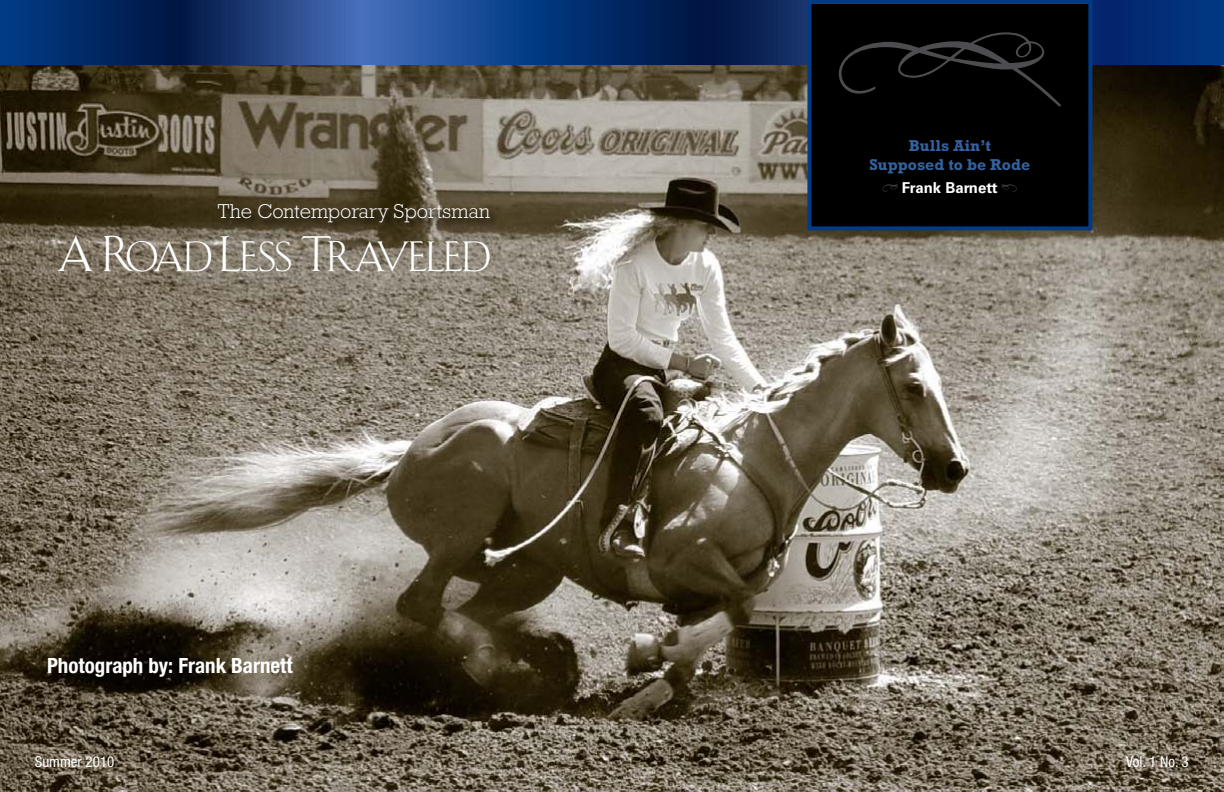
<style>
.page{position:relative;width:1224px;height:792px;background:#fff}
.page>*{position:absolute;margin:0;border:0;box-sizing:border-box;transform-origin:0 0}
.t1{font:43.7px "Au Bauer Text Initials";color:#fff}
.t2{font:700 condensed 21px "Helvetica Neue";color:#fff}
.t3{font:300 20.4px "Rockwell";color:#fff}
.t4{font:700 16px/19.2px "Rockwell";color:#34629d;text-align:center}
.t5{font:condensed 15px "Helvetica Neue";color:#fff}
.t6{font:700 15px "Univers";color:#fff}
.s1{font-family:"L Decoration Pi One";font-weight:400;color:#58595b}
</style>
<div class="page">
<img style="left:0;top:65px;width:1224px;height:727px">
<svg style="left:0;top:0;width:1224px;height:65px;background:#0f3575"></svg>
<div style="left:217px;top:203px;width:282px;height:29px;background:#000;opacity:.9"></div>
<div style="left:809px;top:2px;width:281px;height:226px;background:#000"></div>
<div style="left:807px;top:0;width:285px;height:230px;border:4px solid #013b85"></div>
<svg style="left:839px;top:32px;width:222px;height:75px"></svg>
<p class="t3" style="left:218px;top:200px;width:274px">The Contemporary Sportsman</p>
<h1 class="t1" style="left:57px;top:235px;width:434px">A Road Less Traveled</h1>
<h2 class="t2" style="left:47px;top:653px;width:247px">Photograph by: Frank Barnett</h2>
<p class="t4" style="left:869px;top:136px;width:162px">Bulls Ain’t<br>Supposed to be Rode</p>
<p class="t6" style="left:882px;top:179px;width:136px"><span class="s1">1</span> Frank Barnett <span class="s1">4</span></p>
<p class="t5" style="left:35px;top:753px;width:81px">Summer 2010</p>
<p class="t5" style="left:1126px;top:753px;width:64px">Vol. 1 No. 3</p>
</div>
